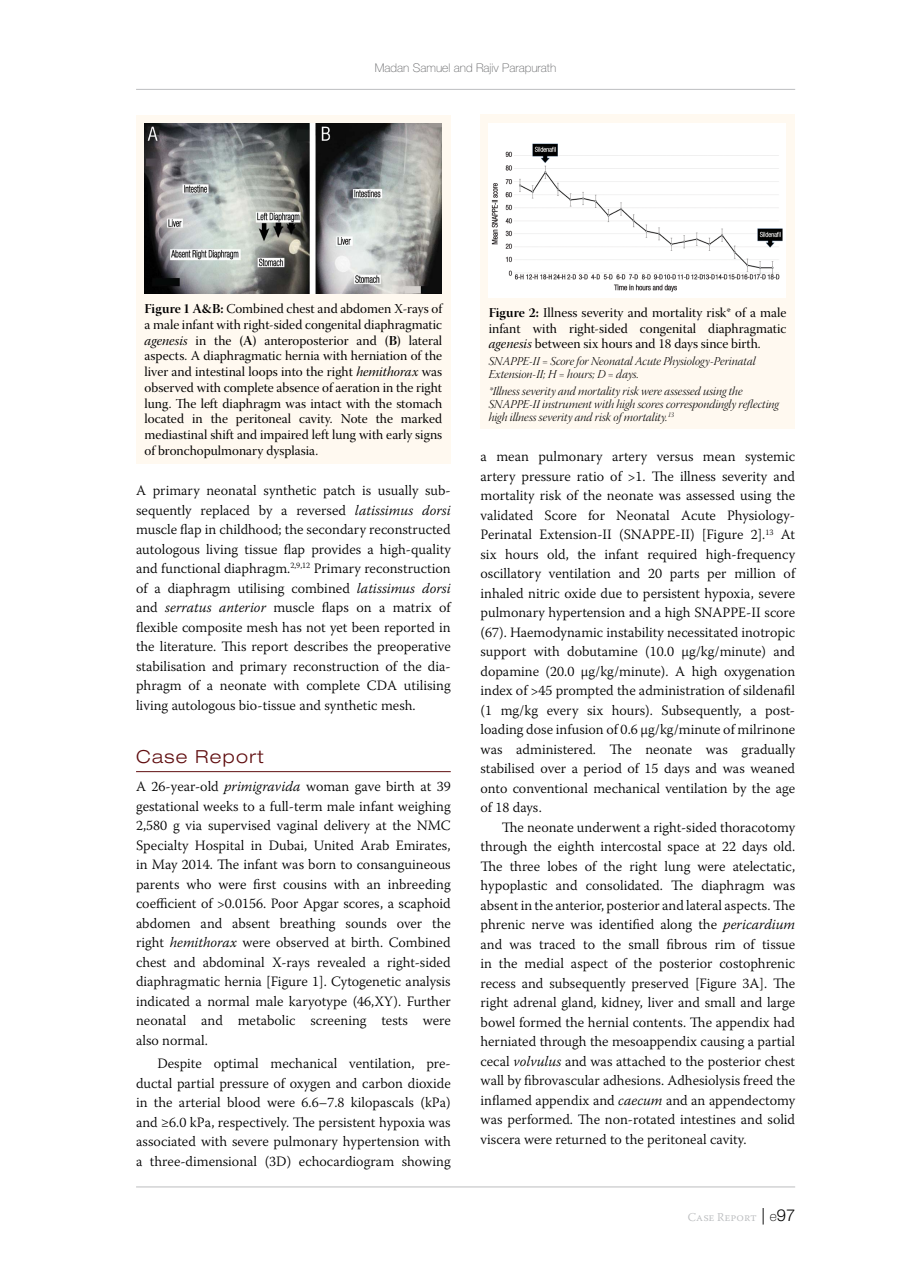
<style>
.page{position:relative;width:910px;height:1280px;background:#fff}
.page>*{position:absolute;margin:0;border:0;box-sizing:border-box;transform-origin:0 0}
.t1{font:300 expanded 18px "Helvetica Neue LT Pro";letter-spacing:.075em;color:#600e10}
.t2{font:300 14.25px/19.5px "Warnock Pro";color:#000;text-align:justify}
.t3{font:13.5px/15.8px "Warnock Pro Subh";color:#000;text-align:justify}
.t4{font:12px/12.8px "Warnock Pro Light It Disp";color:#000}
.t5{font:100 12px "Helvetica Neue LT Pro";color:#636466}
.t6{font:300 12px "Warnock Pro";color:#bcbec0}
.s1{font-family:"Warnock Pro Bold Disp"}
.s2{font-family:"Warnock Pro It Subh"}
.s3{font-style:italic}
.s4{font-family:"Helvetica Neue LT Pro";font-size:16.5px;color:#000}
.s5{font-family:"Helvetica Neue LT Pro";font-weight:100;font-size:13.5px;color:#000}
</style>
<div class="page">
<hr style="left:136px;top:89px;width:659px;height:1px;background:#bcbec0">
<hr style="left:136px;top:1187px;width:659px;height:1px;background:#bcbec0">
<hr style="left:136px;top:771px;width:315px;height:1px;background:#600e10">
<div style="left:136px;top:115px;width:315px;height:348px;background:#fff9f0"></div>
<img style="left:145px;top:123px;width:296px;height:170px">
<div style="left:480px;top:115px;width:315px;height:314px;background:#fff9f0"></div>
<img style="left:489px;top:123px;width:296px;height:174px">
<p class="t5" style="left:375px;top:61px;width:183px">Madan Samuel and Rajiv Parapurath</p>
<p class="t3" style="left:145px;top:302px;width:299px"><span class="s1">Figure 1 A&amp;B:</span> Combined chest and abdomen X-rays of a male infant with right-sided congenital diaphragmatic <span class="s2">agenesis</span> in the <span class="s1">(A)</span> anteroposterior and <span class="s1">(B)</span> lateral aspects. A diaphragmatic hernia with herniation of the liver and intestinal loops into the right <span class="s2">hemithorax</span> was observed with complete absence of aeration in the right lung. The left diaphragm was intact with the stomach located in the peritoneal cavity. Note the marked mediastinal shift and impaired left lung with early signs of bronchopulmonary dysplasia.</p>
<p class="t3" style="left:489px;top:306px;width:299px"><span class="s1">Figure 2:</span> Illness severity and mortality risk* of a male infant with right-sided congenital diaphragmatic <span class="s2">agenesis</span> between six hours and 18 days since birth.</p>
<p class="t4" style="left:489px;top:356px;width:268px">SNAPPE-II = Score for Neonatal Acute Physiology-Perinatal<br>Extension-II; H = hours; D = days.</p>
<p class="t4" style="left:489px;top:386px;width:292px">*Illness severity and mortality risk were assessed using the<br>SNAPPE-II instrument with high scores correspondingly reflecting high illness severity and risk of mortality.<sup>13</sup></p>
<p class="t2" style="left:480px;top:447px;width:317px">a mean pulmonary artery versus mean systemic artery pressure ratio of &gt;1. The illness severity and mortality risk of the neonate was assessed using the validated Score for Neonatal Acute Physiology-Perinatal Extension-II (SNAPPE-II) [Figure 2].<sup>13</sup> At six hours old, the infant required high-frequency oscillatory ventilation and 20 parts per million of inhaled nitric oxide due to persistent hypoxia, severe pulmonary hypertension and a high SNAPPE-II score (67). Haemodynamic instability necessitated inotropic support with dobutamine (10.0 µg/kg/minute) and dopamine (20.0 µg/kg/minute). A high oxygenation index of &gt;45 prompted the administration of sildenafil (1 mg/kg every six hours). Subsequently, a post&shy;loading dose infusion of 0.6 µg/kg/minute of milrinone was administered. The neonate was gradually stabilised over a period of 15 days and was weaned onto conventional mechanical ventilation by the age of 18 days.</p>
<p class="t2" style="left:480px;top:817px;width:316px;text-indent:21px">The neonate underwent a right-sided thoracotomy through the eighth intercostal space at 22 days old.<br>The three lobes of the right lung were atelectatic, hypoplastic and consolidated. The diaphragm was absent in the anterior, posterior and lateral aspects. The phrenic nerve was identified along the <span class="s3">pericardium </span>and was traced to the small fibrous rim of tissue in the medial aspect of the posterior costophrenic recess and subsequently preserved [Figure 3A]. The right adrenal gland, kidney, liver and small and large bowel formed the hernial contents. The appendix had herniated through the mesoappendix causing a partial cecal <span class="s3">volvulus</span> and was attached to the posterior chest wall by fibrovascular adhesions. Adhesiolysis freed the inflamed appendix and <span class="s3">caecum</span> and an appendectomy was performed. The non-rotated intestines and solid viscera were returned to the peritoneal cavity.</p>
<p class="t2" style="left:136px;top:480px;width:317px">A primary neonatal synthetic patch is usually sub&shy;sequently replaced by a reversed <span class="s3">latissimus dorsi </span>muscle flap in childhood; the secondary reconstructed autologous living tissue flap provides a high-quality and functional diaphragm.<sup>2,9,12</sup> Primary reconstruction of a diaphragm utilising combined <span class="s3">latissimus dorsi </span>and <span class="s3">serratus anterior</span> muscle flaps on a matrix of flexible composite mesh has not yet been reported in the literature. This report describes the preoperative stabilisation and primary reconstruction of the dia&shy;phragm of a neonate with complete CDA utilising living autologous bio-tissue and synthetic mesh.</p>
<p class="t1" style="left:136px;top:746px;width:129px">Case Report</p>
<p class="t2" style="left:136px;top:776px;width:316px">A 26-year-old <span class="s3">primigravida</span> woman gave birth at 39 gestational weeks to a full-term male infant weighing 2,580 g via supervised vaginal delivery at the NMC Specialty Hospital in Dubai, United Arab Emirates, in May 2014. The infant was born to consanguineous parents who were first cousins with an inbreeding coefficient of &gt;0.0156. Poor Apgar scores, a scaphoid abdomen and absent breathing sounds over the right <span class="s3">hemithorax</span> were observed at birth. Combined chest and abdominal X-rays revealed a right-sided diaphragmatic hernia [Figure 1]. Cytogenetic analysis indicated a normal male karyotype (46,XY). Further neonatal and metabolic screening tests were also normal.</p>
<p class="t2" style="left:136px;top:1053px;width:316px;text-indent:21px">Despite optimal mechanical ventilation, pre&shy;ductal partial pressure of oxygen and carbon dioxide in the arterial blood were 6.6–7.8 kilopascals (kPa) and ≥6.0 kPa, respectively. The persistent hypoxia was associated with severe pulmonary hypertension with a three-dimensional (3D) echocardiogram showing</p>
<p class="t6" style="left:688px;top:1210px;width:109px">Case Report <span class="s4">|</span> <span class="s5">e</span><span class="s4">97</span></p>
</div>
